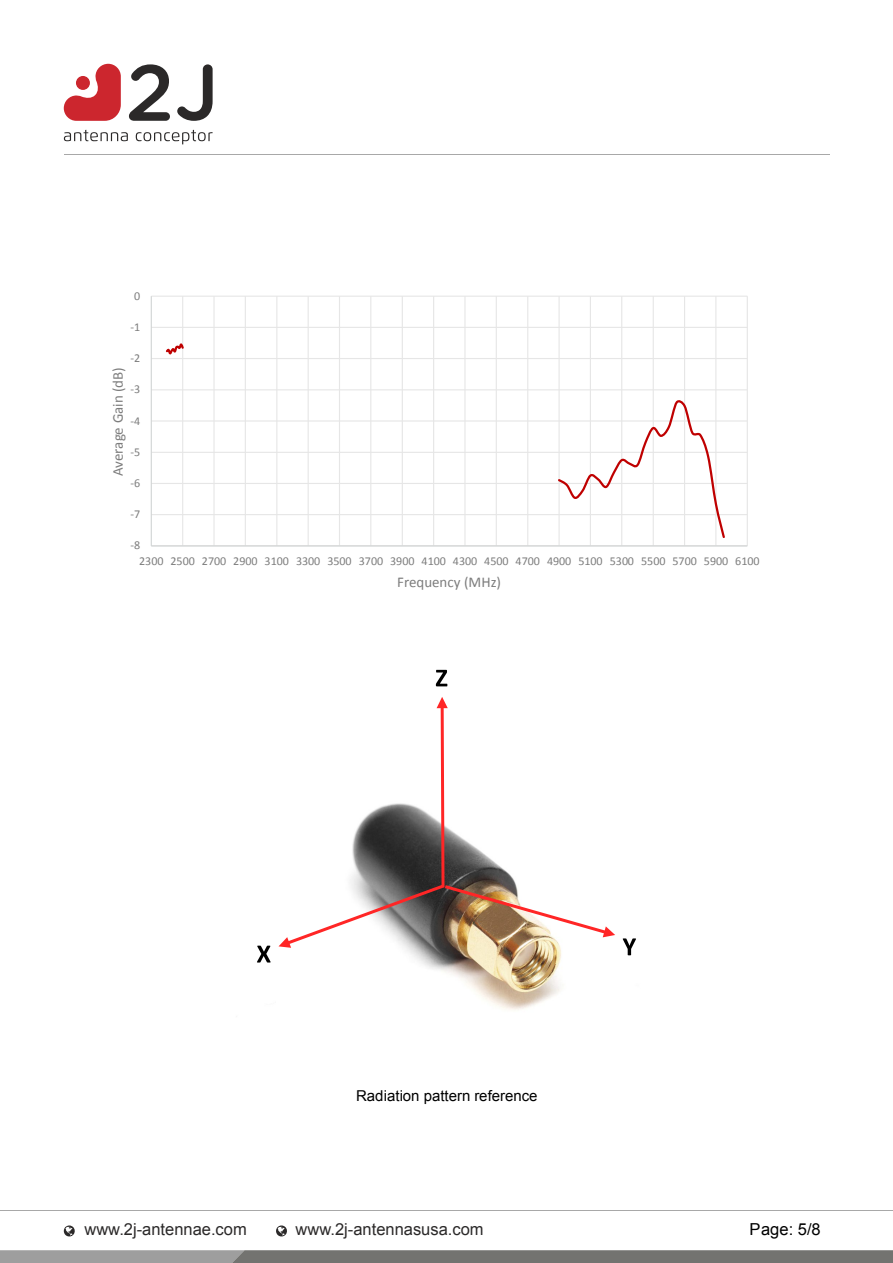
<style>
.page{position:relative;width:893px;height:1263px;background:#fff}
.page>*{position:absolute;margin:0;border:0;box-sizing:border-box;transform-origin:0 0}
.t1{font:16.5px "Arial";color:#2b2929}
.t2{font:16.5px "Arial";color:#000}
.t3{font:15px "Calibri";color:#7d7d7d}
.t4{font:15px "Arial";color:#000}
.t5{font:12px "Calibri";color:#7d7d7d}
</style>
<div class="page">
<img style="left:257px;top:683px;width:374px;height:327px">
<svg style="left:436px;top:670px;width:11px;height:16px"></svg>
<svg style="left:257px;top:946px;width:14px;height:16px"></svg>
<svg style="left:279px;top:697px;width:336px;height:251px"></svg>
<svg style="left:623px;top:938px;width:13px;height:17px"></svg>
<svg style="left:0;top:1250px;width:893px;height:13px;background:#80807e"></svg>
<hr style="left:0;top:1210px;width:893px;height:1px;background:#a8a8a8">
<svg style="left:63px;top:1225px;width:12px;height:11px"></svg>
<svg style="left:276px;top:1225px;width:11px;height:11px"></svg>
<svg style="left:64px;top:130px;width:64px;height:11px"></svg>
<svg style="left:136px;top:130px;width:77px;height:14px"></svg>
<svg style="left:129px;top:64px;width:41px;height:57px"></svg>
<svg style="left:177px;top:64px;width:36px;height:57px"></svg>
<svg style="left:64px;top:64px;width:57px;height:57px"></svg>
<div style="left:76px;top:76px;width:14px;height:14px;background:#cc262e;border-radius:50%"></div>
<hr style="left:64px;top:154px;width:765px;height:1px;background:#a8a8a8">
<hr style="left:151px;top:514px;width:596px;height:1px;background:#e6e6e6">
<hr style="left:151px;top:483px;width:596px;height:1px;background:#e6e6e6">
<hr style="left:151px;top:452px;width:596px;height:1px;background:#e6e6e6">
<hr style="left:151px;top:420px;width:596px;height:2px;background:#e6e6e6">
<hr style="left:151px;top:389px;width:596px;height:1px;background:#e6e6e6">
<hr style="left:151px;top:358px;width:596px;height:1px;background:#e6e6e6">
<hr style="left:151px;top:327px;width:596px;height:1px;background:#e6e6e6">
<hr style="left:151px;top:296px;width:596px;height:1px;background:#e6e6e6">
<hr style="left:182px;top:296px;width:1px;height:250px;background:#e6e6e6">
<hr style="left:213px;top:296px;width:2px;height:250px;background:#e6e6e6">
<hr style="left:245px;top:296px;width:1px;height:250px;background:#e6e6e6">
<hr style="left:276px;top:296px;width:1px;height:250px;background:#e6e6e6">
<hr style="left:308px;top:296px;width:1px;height:250px;background:#e6e6e6">
<hr style="left:339px;top:296px;width:1px;height:250px;background:#e6e6e6">
<hr style="left:370px;top:296px;width:1px;height:250px;background:#e6e6e6">
<hr style="left:402px;top:296px;width:1px;height:250px;background:#e6e6e6">
<hr style="left:433px;top:296px;width:1px;height:250px;background:#e6e6e6">
<hr style="left:464px;top:296px;width:1px;height:250px;background:#e6e6e6">
<hr style="left:496px;top:296px;width:1px;height:250px;background:#e6e6e6">
<hr style="left:527px;top:296px;width:1px;height:250px;background:#e6e6e6">
<hr style="left:558px;top:296px;width:2px;height:250px;background:#e6e6e6">
<hr style="left:590px;top:296px;width:1px;height:250px;background:#e6e6e6">
<hr style="left:621px;top:296px;width:1px;height:250px;background:#e6e6e6">
<hr style="left:653px;top:296px;width:1px;height:250px;background:#e6e6e6">
<hr style="left:684px;top:296px;width:1px;height:250px;background:#e6e6e6">
<hr style="left:715px;top:296px;width:1px;height:250px;background:#e6e6e6">
<hr style="left:747px;top:296px;width:1px;height:250px;background:#e6e6e6">
<hr style="left:151px;top:296px;width:1px;height:250px;background:#d1d4d4">
<hr style="left:151px;top:545px;width:596px;height:1px;background:#d1d4d4">
<svg style="left:164px;top:342px;width:562px;height:198px"></svg>
<p class="t5" style="left:134px;top:291px;width:8px">0</p>
<p class="t5" style="left:130px;top:322px;width:11px">-1</p>
<p class="t5" style="left:130px;top:353px;width:11px">-2</p>
<p class="t3" style="left:111px;top:476px;width:110px;rotate:-90deg">Average Gain (dB)</p>
<p class="t5" style="left:130px;top:384px;width:11px">-3</p>
<p class="t5" style="left:130px;top:415px;width:11px">-4</p>
<p class="t5" style="left:130px;top:447px;width:11px">-5</p>
<p class="t5" style="left:130px;top:478px;width:11px">-6</p>
<p class="t5" style="left:130px;top:509px;width:11px">-7</p>
<p class="t5" style="left:130px;top:540px;width:11px">-8</p>
<p class="t5" style="left:139px;top:556px;width:622px">2300 2500 2700 2900 3100 3300 3500 3700 3900 4100 4300 4500 4700 4900 5100 5300 5500 5700 5900 6100</p>
<p class="t3" style="left:397px;top:576px;width:105px">Frequency (MHz)</p>
<p class="t4" style="left:356px;top:1090px;width:183px">Radiation pattern reference</p>
<h1 class="t1" style="left:84px;top:1223px;width:164px">www.2j-antennae.com</h1>
<h1 class="t1" style="left:296px;top:1223px;width:189px">www.2j-antennasusa.com</h1>
<h1 class="t2" style="left:749px;top:1223px;width:73px">Page: 5/8</h1>
</div>
